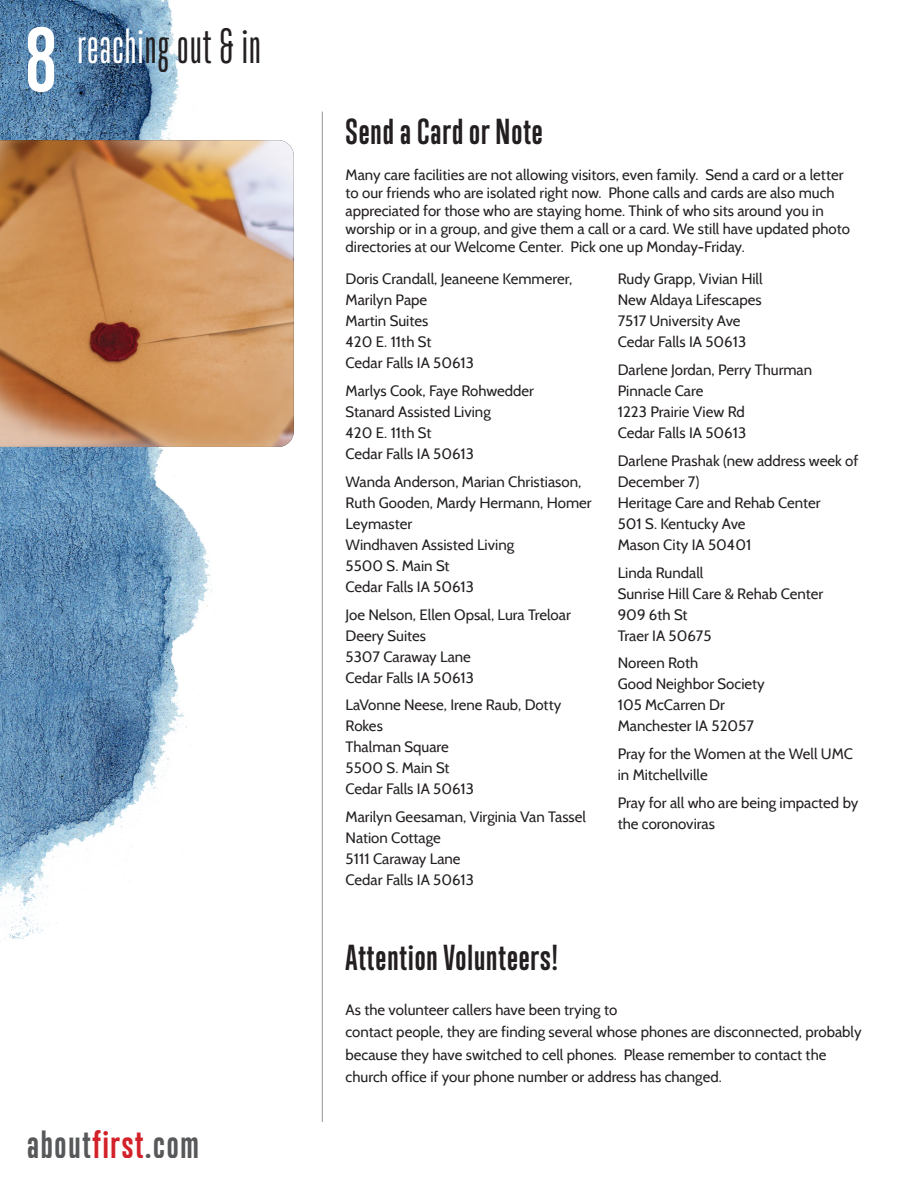
<style>
.page{position:relative;width:918px;height:1188px;background:#fff}
.page>*{position:absolute;margin:0;border:0;box-sizing:border-box;transform-origin:0 0}
.t1{font:700 82.5px "Trump Gothic Pro";color:#fff}
.t2{font:45px "Trump Gothic Pro";letter-spacing:.03em;color:#231f20}
.t3{font:700 36px "Trump Gothic Pro";letter-spacing:.05em;color:#57585a}
.t4{font:700 33px "Trump Gothic Pro";letter-spacing:.03em;color:#231f20}
.t5{font:15px/21px "Cabin";color:#231f20}
.s1{color:#fff}
.s2{color:#d32129}
</style>
<div class="page">
<img style="left:0;top:0;width:216px;height:955px">
<img style="left:0;top:140px;width:294px;height:307px">
<hr style="left:322px;top:112px;width:1px;height:1010px;background:#939598">
<h1 class="t1" style="left:26px;top:9px;width:33px">8</h1>
<h2 class="t2" style="left:77px;top:20px;width:185px"><span class="s1">reachi</span>ng out &amp; in</h2>
<h3 class="t3" style="left:27px;top:1122px;width:173px">about<span class="s2">first</span>.com</h3>
<h3 class="t4" style="left:346px;top:112px;width:199px">Send a Card or Note</h3>
<p class="t5" style="left:346px;top:166px;width:506px;line-height:18px">Many care facilities are not allowing visitors, even family. Send a card or a letter to our friends who are isolated right now. Phone calls and cards are also much appreciated for those who are staying home. Think of who sits around you in worship or in a group, and give them a call or a card. We still have updated photo directories at our Welcome Center. Pick one up Monday-Friday.</p>
<p class="t5" style="left:346px;top:268px;width:228px">Doris Crandall, Jeaneene Kemmerer,<br>Marilyn Pape<br>Martin Suites<br>420 E. 11th St<br>Cedar Falls IA 50613</p>
<p class="t5" style="left:346px;top:380px;width:190px">Marlys Cook, Faye Rohwedder<br>Stanard Assisted Living<br>420 E. 11th St<br>Cedar Falls IA 50613</p>
<p class="t5" style="left:346px;top:471px;width:248px">Wanda Anderson, Marian Christiason,<br>Ruth Gooden, Mardy Hermann, Homer<br>Leymaster<br>Windhaven Assisted Living<br>5500 S. Main St<br>Cedar Falls IA 50613</p>
<p class="t5" style="left:346px;top:604px;width:227px">Joe Nelson, Ellen Opsal, Lura Treloar<br>Deery Suites<br>5307 Caraway Lane<br>Cedar Falls IA 50613</p>
<p class="t5" style="left:346px;top:694px;width:217px">LaVonne Neese, Irene Raub, Dotty<br>Rokes<br>Thalman Square<br>5500 S. Main St<br>Cedar Falls IA 50613</p>
<p class="t5" style="left:346px;top:806px;width:242px">Marilyn Geesaman, Virginia Van Tassel<br>Nation Cottage<br>5111 Caraway Lane<br>Cedar Falls IA 50613</p>
<p class="t5" style="left:618px;top:268px;width:146px">Rudy Grapp, Vivian Hill<br>New Aldaya Lifescapes<br>7517 University Ave<br>Cedar Falls IA 50613</p>
<p class="t5" style="left:618px;top:359px;width:196px">Darlene Jordan, Perry Thurman<br>Pinnacle Care<br>1223 Prairie View Rd<br>Cedar Falls IA 50613</p>
<p class="t5" style="left:618px;top:450px;width:242px">Darlene Prashak (new address week of<br>December 7)<br>Heritage Care and Rehab Center<br>501 S. Kentucky Ave<br>Mason City IA 50401</p>
<p class="t5" style="left:618px;top:562px;width:207px">Linda Rundall<br>Sunrise Hill Care &amp; Rehab Center<br>909 6th St<br>Traer IA 50675</p>
<p class="t5" style="left:618px;top:652px;width:149px">Noreen Roth<br>Good Neighbor Society<br>105 McCarren Dr<br>Manchester IA 52057</p>
<p class="t5" style="left:618px;top:743px;width:237px">Pray for the Women at the Well UMC in Mitchellville</p>
<p class="t5" style="left:618px;top:792px;width:242px">Pray for all who are being impacted by the coronoviras</p>
<h3 class="t4" style="left:346px;top:937px;width:214px">Attention Volunteers!</h3>
<p class="t5" style="left:346px;top:998px;width:517px;line-height:22.5px">As the volunteer callers have been trying to<br>contact people, they are finding several whose phones are disconnected, probably because they have switched to cell phones. Please remember to contact the church office if your phone number or address has changed.</p>
</div>
